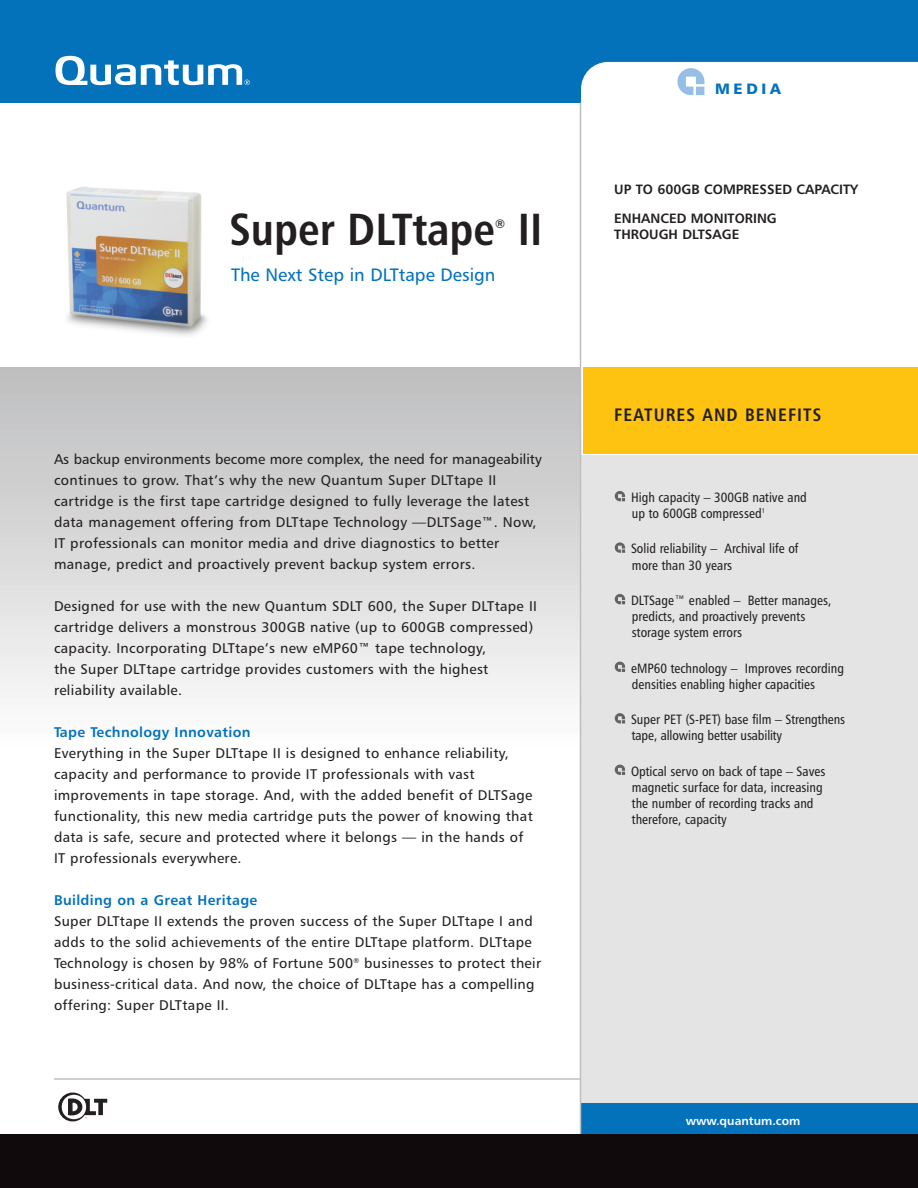
<style>
.page{position:relative;width:918px;height:1188px;background:#fff}
.page>*{position:absolute;margin:0;border:0;box-sizing:border-box;transform-origin:0 0}
.t1{font:45px "Humanist 777 BT Bold Condensed B";color:#231f20}
.t2{font:18px "Humanist 777 BT Roman B";color:#0372bb}
.t3{font:18px "Humanist 777 BT Bold Condensed B";letter-spacing:.06em;color:#231f20}
.t4{font:15px "Humanist 777 BT Black B";letter-spacing:.245em;color:#0372bb}
.t5{font:14.1px/21px "Humanist 777 BT Roman B";letter-spacing:.025em;color:#231f20}
.t6{font:14.1px "Humanist 777 BT Bold B";letter-spacing:.025em;color:#0372bb}
.t7{font:13.5px/16.2px "Humanist 777 BT Roman Condensed B";color:#231f20}
.t8{font:13.5px/29.1px "Humanist 777 BT Bold B";color:#231f20}
.t9{font:12px "Humanist 777 BT Bold B";color:#fff}
.t10{font:12px "Humanist 777 BT Bold Condensed B";color:#231f20}
</style>
<div class="page">
<div style="left:581px;top:455px;width:337px;height:663px;background:#e4e4e4"></div>
<div style="left:0;top:367px;width:580px;height:7px;background:#bebebf"></div>
<div style="left:0;top:369px;width:580px;height:11px;background:#bfbfc0"></div>
<div style="left:0;top:375px;width:580px;height:11px;background:#bfc0c1"></div>
<div style="left:0;top:381px;width:580px;height:11px;background:#c0c1c2"></div>
<div style="left:0;top:387px;width:580px;height:11px;background:#c1c1c2"></div>
<div style="left:0;top:393px;width:580px;height:11px;background:#c3c3c4"></div>
<div style="left:0;top:399px;width:580px;height:11px;background:#c4c4c5"></div>
<div style="left:0;top:405px;width:580px;height:11px;background:#c4c5c6"></div>
<div style="left:0;top:411px;width:580px;height:11px;background:#c5c6c7"></div>
<div style="left:0;top:417px;width:580px;height:11px;background:#c6c6c8"></div>
<div style="left:0;top:423px;width:580px;height:11px;background:#c7c7c8"></div>
<div style="left:0;top:429px;width:580px;height:11px;background:#c8c9ca"></div>
<div style="left:0;top:435px;width:580px;height:11px;background:#c9cacb"></div>
<div style="left:0;top:441px;width:580px;height:11px;background:#cacbcc"></div>
<div style="left:0;top:452px;width:580px;height:12px;background:#cccccd"></div>
<div style="left:0;top:464px;width:580px;height:12px;background:#cdcdcd"></div>
<div style="left:0;top:476px;width:580px;height:11px;background:#cfcecf"></div>
<div style="left:0;top:482px;width:580px;height:11px;background:#d0cfd0"></div>
<div style="left:0;top:488px;width:580px;height:11px;background:#d1d0d1"></div>
<div style="left:0;top:494px;width:580px;height:11px;background:#d1d1d2"></div>
<div style="left:0;top:500px;width:580px;height:11px;background:#d2d2d2"></div>
<div style="left:0;top:506px;width:580px;height:11px;background:#d4d4d5"></div>
<div style="left:0;top:512px;width:580px;height:11px;background:#d5d5d5"></div>
<div style="left:0;top:518px;width:580px;height:11px;background:#d6d5d6"></div>
<div style="left:0;top:524px;width:580px;height:11px;background:#d6d6d7"></div>
<div style="left:0;top:530px;width:580px;height:11px;background:#d7d7d8"></div>
<div style="left:0;top:536px;width:580px;height:11px;background:#d8d8d9"></div>
<div style="left:0;top:542px;width:580px;height:11px;background:#dadadb"></div>
<div style="left:0;top:548px;width:580px;height:11px;background:#dbdbdc"></div>
<div style="left:0;top:554px;width:580px;height:11px;background:#dcdbdc"></div>
<div style="left:0;top:560px;width:580px;height:11px;background:#dcdcdd"></div>
<div style="left:0;top:566px;width:580px;height:11px;background:#ddddde"></div>
<div style="left:0;top:572px;width:580px;height:11px;background:#dededf"></div>
<div style="left:0;top:583px;width:580px;height:12px;background:#e1e1e2"></div>
<div style="left:0;top:595px;width:580px;height:12px;background:#e3e3e4"></div>
<div style="left:0;top:607px;width:580px;height:11px;background:#e5e5e5"></div>
<div style="left:0;top:613px;width:580px;height:11px;background:#e6e6e6"></div>
<div style="left:0;top:619px;width:580px;height:11px;background:#e8e8e9"></div>
<div style="left:0;top:625px;width:580px;height:11px;background:#e9e9e9"></div>
<div style="left:0;top:631px;width:580px;height:11px;background:#eaeaea"></div>
<div style="left:0;top:637px;width:580px;height:11px;background:#ebebeb"></div>
<div style="left:0;top:643px;width:580px;height:11px;background:#ecebec"></div>
<div style="left:0;top:649px;width:580px;height:11px;background:#edeced"></div>
<div style="left:0;top:655px;width:580px;height:11px;background:#eeeeef"></div>
<div style="left:0;top:661px;width:580px;height:11px;background:#efeff0"></div>
<div style="left:0;top:667px;width:580px;height:11px;background:#f0f0f1"></div>
<div style="left:0;top:673px;width:580px;height:11px;background:#f1f1f2"></div>
<div style="left:0;top:679px;width:580px;height:11px;background:#f2f2f2"></div>
<div style="left:0;top:685px;width:580px;height:11px;background:#f3f3f3"></div>
<div style="left:0;top:691px;width:580px;height:11px;background:#f4f4f4"></div>
<div style="left:0;top:697px;width:580px;height:11px;background:#f6f6f6"></div>
<div style="left:0;top:703px;width:580px;height:11px;background:#f7f7f7"></div>
<div style="left:0;top:709px;width:580px;height:11px;background:#f8f8f8"></div>
<div style="left:0;top:720px;width:580px;height:12px;background:#fafafa"></div>
<div style="left:580px;top:1104px;width:338px;height:30px;background:#0372bb"></div>
<div style="left:583px;top:367px;width:335px;height:87px;background:#fec210"></div>
<div style="left:0;top:0;width:918px;height:103px;background:#0372bb"></div>
<hr style="left:580px;top:103px;width:1px;height:1031px;background:#bebebf">
<div style="left:0;top:1134px;width:918px;height:54px;background:#110a0c"></div>
<hr style="left:54px;top:1078px;width:526px;height:2px;background:#bebebf">
<svg style="left:56px;top:56px;width:194px;height:29px"></svg>
<svg style="left:615px;top:765px;width:10px;height:10px"></svg>
<svg style="left:615px;top:713px;width:10px;height:10px"></svg>
<svg style="left:615px;top:662px;width:10px;height:10px"></svg>
<svg style="left:615px;top:594px;width:10px;height:10px"></svg>
<svg style="left:615px;top:542px;width:10px;height:11px"></svg>
<svg style="left:615px;top:491px;width:10px;height:10px"></svg>
<div style="left:581px;top:62px;width:337px;height:49px;background:#fff"></div>
<svg style="left:58px;top:1092px;width:49px;height:30px"></svg>
<img style="left:66px;top:186px;width:142px;height:150px">
<h1 class="t1" style="left:230px;top:211px;width:267px">Super DLTtape</h1>
<p class="t10" style="left:495px;top:219px;width:11px">®</p>
<h1 class="t1" style="left:518px;top:211px;width:26px">II</h1>
<p class="t2" style="left:231px;top:267px;width:266px">The Next Step in DLTtape Design</p>
<p class="t5" style="left:54px;top:450px;width:489px">As backup environments become more complex, the need for manageability continues to grow. That’s why the new Quantum Super DLTtape II cartridge is the first tape cartridge designed to fully leverage the latest data management offering from DLTtape Technology —DLTSage™. Now, IT professionals can monitor media and drive diagnostics to better manage, predict and proactively prevent backup system errors.</p>
<p class="t5" style="left:54px;top:597px;width:484px">Designed for use with the new Quantum SDLT 600, the Super DLTtape II cartridge delivers a monstrous 300GB native (up to 600GB compressed) capacity. Incorporating DLTtape’s new eMP60™ tape technology,<br>the Super DLTtape cartridge provides customers with the highest reliability available.</p>
<p class="t6" style="left:54px;top:727px;width:198px">Tape Technology Innovation</p>
<p class="t5" style="left:54px;top:744px;width:480px">Everything in the Super DLTtape II is designed to enhance reliability, capacity and performance to provide IT professionals with vast improvements in tape storage. And, with the added benefit of DLTSage functionality, this new media cartridge puts the power of knowing that data is safe, secure and protected where it belongs — in the hands of IT professionals everywhere.</p>
<p class="t6" style="left:54px;top:895px;width:205px">Building on a Great Heritage</p>
<p class="t5" style="left:54px;top:912px;width:489px">Super DLTtape II extends the proven success of the Super DLTtape I and adds to the solid achievements of the entire DLTtape platform. DLTtape Technology is chosen by 98% of Fortune 500<sup>®</sup> businesses to protect their business-critical data. And now, the choice of DLTtape has a compelling offering: Super DLTtape II.</p>
<p class="t4" style="left:715px;top:83px;width:67px">MEDIA</p>
<p class="t8" style="left:614px;top:176px;width:246px">UP TO 600GB COMPRESSED CAPACITY<br>ENHANCED MONITORING</p>
<p class="t8" style="left:614px;top:221px;width:127px">THROUGH DLTSAGE</p>
<p class="t3" style="left:614px;top:408px;width:209px">FEATURES AND BENEFITS</p>
<p class="t7" style="left:631px;top:490px;width:177px">High capacity – 300GB native and up to 600GB compressed<sup>1</sup></p>
<p class="t7" style="left:631px;top:542px;width:169px">Solid reliability – Archival life of more than 30 years</p>
<p class="t7" style="left:631px;top:593px;width:202px">DLTSage™ enabled – Better manages, predicts, and proactively prevents storage system errors</p>
<p class="t7" style="left:631px;top:661px;width:215px">eMP60 technology – Improves recording densities enabling higher capacities</p>
<p class="t7" style="left:631px;top:712px;width:216px">Super PET (S-PET) base film – Strengthens tape, allowing better usability</p>
<p class="t7" style="left:631px;top:764px;width:196px">Optical servo on back of tape – Saves magnetic surface for data, increasing the number of recording tracks and therefore, capacity</p>
<p class="t9" style="left:686px;top:1116px;width:116px">www.quantum.com</p>
</div>
